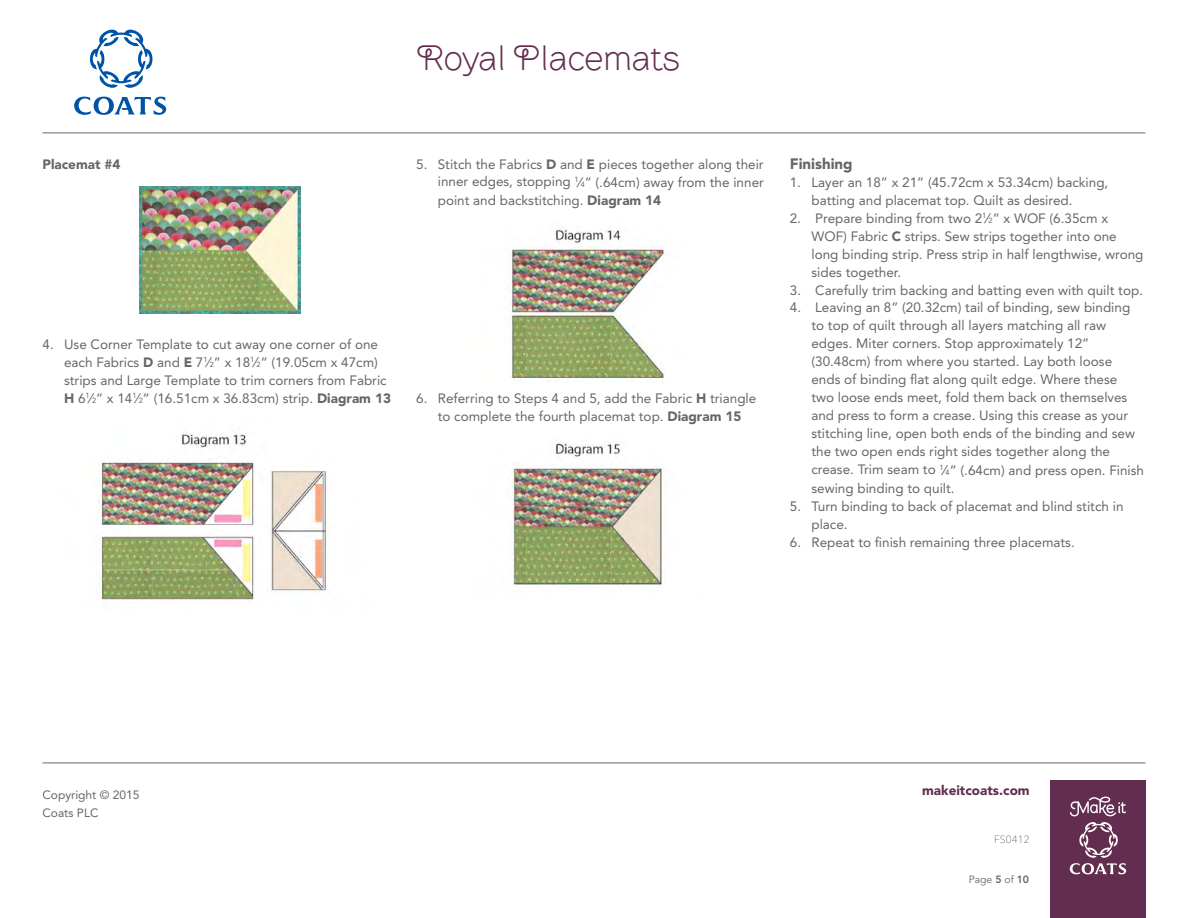
<style>
.page{position:relative;width:1188px;height:918px;background:#fff}
.page>*{position:absolute;margin:0;border:0;box-sizing:border-box;transform-origin:0 0}
.t1{font:300 36px "Brownstone Sans";letter-spacing:-.01em;color:#632d4f}
.t2{font:900 15px "Avenir LT Std";color:#666}
.t3{font:13.5px/18px "Avenir LT Std";color:#666}
.t4{font:900 13.5px "Avenir LT Std";color:#632d4f}
.t5{font:900 13.5px "Avenir LT Std";color:#666}
.t6{font:12px/18px "Avenir LT Std";color:#666}
.t7{font:10.5px "Avenir LT Std";color:#666}
.t8{font:100 10.5px "Avenir Next LT Pro";color:#4c4c4e}
.s1{font-weight:900}
.s2{font-size:7.35px}
.s3{font-weight:800}
</style>
<div class="page">
<div style="left:1050px;top:781px;width:95px;height:137px;background:#632d4f"></div>
<svg style="left:1070px;top:797px;width:56px;height:77px"></svg>
<hr style="left:43px;top:763px;width:1102px;height:1px;background:#666">
<hr style="left:43px;top:133px;width:1102px;height:1px;background:#666">
<svg style="left:74px;top:97px;width:92px;height:18px"></svg>
<svg style="left:90px;top:29px;width:62px;height:59px"></svg>
<img style="left:140px;top:187px;width:161px;height:126px">
<img style="left:98px;top:433px;width:229px;height:173px">
<img style="left:509px;top:228px;width:157px;height:152px">
<img style="left:509px;top:443px;width:154px;height:144px">
<h1 class="t1" style="left:416px;top:36px;width:265px">Royal Placemats</h1>
<p class="t5" style="left:43px;top:156px;width:79px">Placemat #4</p>
<p class="t3" style="left:438px;top:155px;width:328px;text-align:justify;text-indent:-22px">5. Stitch the Fabrics <span class="s1">D</span> and <span class="s1">E</span> pieces together along their inner edges, stopping <sup>1</sup>⁄<span class="s2">4</span>” (.64cm) away from the inner point and backstitching. <span class="s1">Diagram 14</span></p>
<p class="t3" style="left:64px;top:335px;width:328px;text-indent:-22px">4. Use Corner Template to cut away one corner of one each Fabrics <span class="s1">D</span> and <span class="s1">E</span> 7<sup>1</sup>⁄<span class="s2">2</span>” x 18<sup>1</sup>⁄<span class="s2">2</span>” (19.05cm x 47cm) strips and Large Template to trim corners from Fabric <span class="s1">H</span> 6<sup>1</sup>⁄<span class="s2">2</span>” x 14<sup>1</sup>⁄<span class="s2">2</span>” (16.51cm x 36.83cm) strip. <span class="s1">Diagram 13</span></p>
<p class="t3" style="left:416px;top:389px;width:342px;text-align:center">6. Referring to Steps 4 and 5, add the Fabric <span class="s1">H</span> triangle to complete the fourth placemat top. <span class="s1">Diagram 15</span></p>
<p class="t2" style="left:790px;top:154px;width:64px">Finishing</p>
<p class="t3" style="left:811px;top:173px;width:298px;text-indent:-22px">1. Layer an 18” x 21” (45.72cm x 53.34cm) backing, batting and placemat top. Quilt as desired.</p>
<p class="t3" style="left:811px;top:209px;width:334px;text-indent:-22px">2. Prepare binding from two 2<sup>1</sup>⁄<span class="s2">2</span>” x WOF (6.35cm x WOF) Fabric <span class="s1">C</span> strips. Sew strips together into one long binding strip. Press strip in half lengthwise, wrong sides together.</p>
<p class="t3" style="left:790px;top:281px;width:355px">3. Carefully trim backing and batting even with quilt top.</p>
<p class="t3" style="left:811px;top:299px;width:334px;text-indent:-22px">4. Leaving an 8” (20.32cm) tail of binding, sew binding to top of quilt through all layers matching all raw edges. Miter corners. Stop approximately 12” (30.48cm) from where you started. Lay both loose ends of binding flat along quilt edge. Where these<br>two loose ends meet, fold them back on themselves and press to form a crease. Using this crease as your stitching line, open both ends of the binding and sew the two open ends right sides together along the crease. Trim seam to <sup>1</sup>⁄<span class="s2">4</span>” (.64cm) and press open. Finish sewing binding to quilt.</p>
<p class="t3" style="left:811px;top:497px;width:314px;text-indent:-22px">5. Turn binding to back of placemat and blind stitch in place.</p>
<p class="t3" style="left:790px;top:533px;width:286px">6. Repeat to finish remaining three placemats.</p>
<p class="t6" style="left:43px;top:786px;width:98px">Copyright © 2015<br>Coats PLC</p>
<p class="t4" style="left:922px;top:782px;width:109px">makeitcoats.com</p>
<p class="t8" style="left:994px;top:833px;width:37px">FS0412</p>
<p class="t7" style="left:969px;top:874px;width:62px">Page <span class="s3">5</span> of <span class="s3">10</span></p>
</div>
